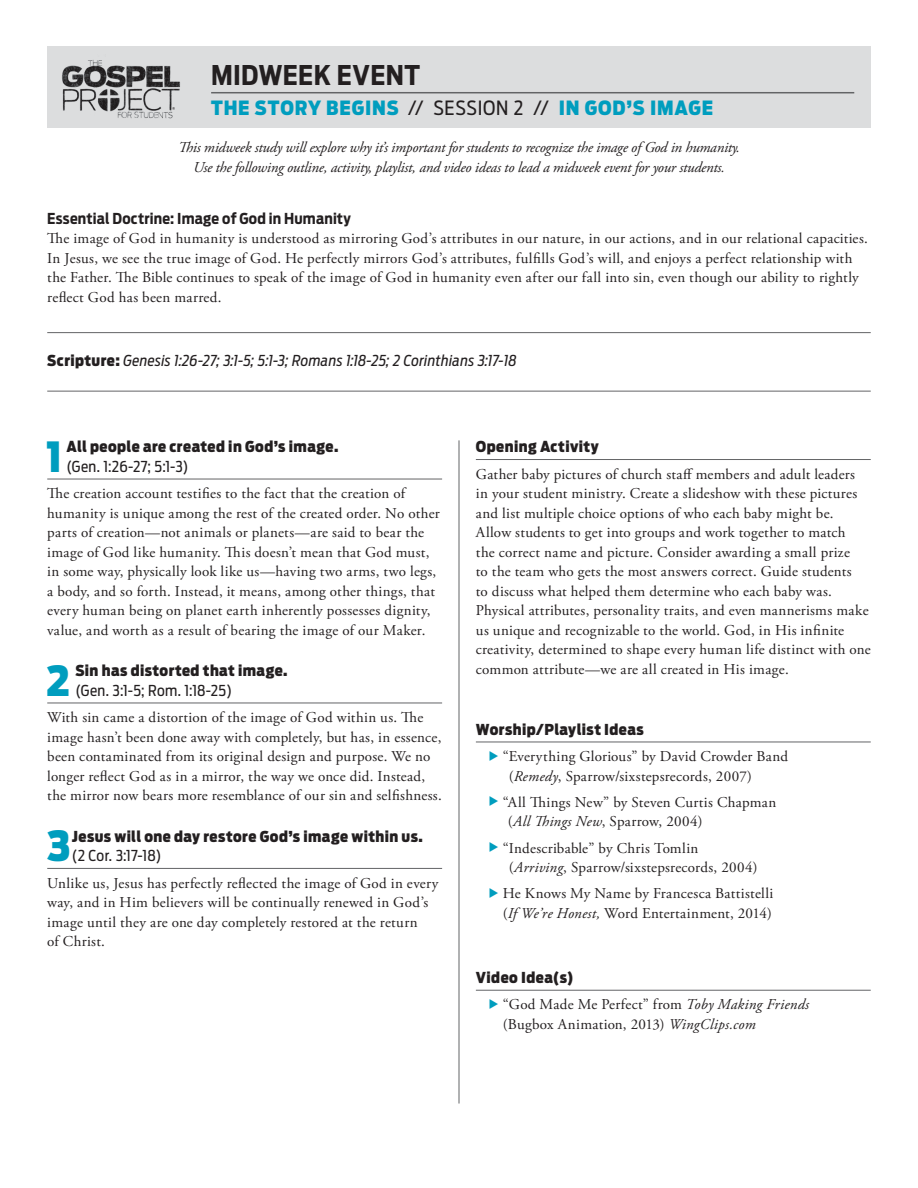
<style>
.page{position:relative;width:918px;height:1188px;background:#fff}
.page>*{position:absolute;margin:0;border:0;box-sizing:border-box;transform-origin:0 0}
.point{font:900 41.25px "Antenna Cond";color:#009dbe}
.t1{font:700 27px "Antenna Cond";letter-spacing:.01em;color:#231f20}
.session{font:900 19.5px "Antenna Cond";letter-spacing:.045em;color:#009dbe}
.body_noindent{font:15px/19.5px "Adobe Garamond Pro";letter-spacing:.02em;color:#231f20}
.directions{font:italic 15px/19.5px "Adobe Garamond Pro";letter-spacing:-.015em;color:#231f20;text-align:center}
.point-2{font:900 15px/19.5px "Antenna Cond";letter-spacing:.03em;color:#231f20}
.t2{font:italic 15px "Antenna Cond";letter-spacing:.02em;color:#231f20}
.subhead{font:900 15px "Antenna Cond";letter-spacing:.03em;color:#231f20}
.t3{font:700 15px "Antenna Cond";letter-spacing:.015em;color:#231f20}
.s1{font-weight:400;color:#231f20}
.s2{font-weight:900;font-style:normal}
.s3{font-weight:400}
.s4{font-style:italic}
</style>
<div class="page">
<div style="left:47px;top:47px;width:824px;height:81px;background:#dcddde"></div>
<hr style="left:47px;top:332px;width:824px;height:1px;background:#636466">
<hr style="left:47px;top:391px;width:824px;height:1px;background:#636466">
<hr style="left:211px;top:92px;width:643px;height:1px;background:#636466">
<img style="left:88px;top:60px;width:14px;height:3px">
<img style="left:62px;top:63px;width:118px;height:48px">
<img style="left:106px;top:111px;width:67px;height:8px">
<hr style="left:459px;top:440px;width:1px;height:664px;background:#636466">
<hr style="left:47px;top:479px;width:395px;height:1px;background:#636466">
<hr style="left:47px;top:703px;width:395px;height:1px;background:#636466">
<hr style="left:47px;top:868px;width:395px;height:1px;background:#636466">
<hr style="left:476px;top:459px;width:395px;height:1px;background:#636466">
<hr style="left:476px;top:742px;width:395px;height:1px;background:#636466">
<hr style="left:476px;top:990px;width:395px;height:1px;background:#636466">
<p class="t1" style="left:211px;top:59px;width:210px">MIDWEEK EVENT</p>
<p class="session" style="left:211px;top:97px;width:504px">THE STORY BEGINS <span class="s1">// SESSION 2 //</span> IN GOD’S IMAGE</p>
<p class="directions" style="left:178px;top:138px;width:563px">This midweek study will explore why it’s important for students to recognize the image of God in humanity.<br>Use the following outline, activity, playlist, and video ideas to lead a midweek event for your students.</p>
<p class="t3" style="left:47px;top:209px;width:305px">Essential Doctrine: Image of God in Humanity</p>
<p class="body_noindent" style="left:47px;top:229px;width:822px">The image of God in humanity is understood as mirroring God’s attributes in our nature, in our actions, and in our relational capacities.<br>In Jesus, we see the true image of God. He perfectly mirrors God’s attributes, fulfills God’s will, and enjoys a perfect relationship with the Father. The Bible continues to speak of the image of God in humanity even after our fall into sin, even though our ability to rightly reflect God has been marred.</p>
<p class="t2" style="left:47px;top:352px;width:471px"><span class="s2">Scripture:</span> Genesis 1:26-27; 3:1-5; 5:1-3; Romans 1:18-25; 2 Corinthians 3:17-18</p>
<p class="point" style="left:46px;top:432px;width:18px">1</p>
<p class="point-2" style="left:66px;top:437px;width:273px">All people are created in God’s image. <span class="s3">(Gen. 1:26-27; 5:1-3)</span></p>
<p class="body_noindent" style="left:47px;top:484px;width:394px">The creation account testifies to the fact that the creation of humanity is unique among the rest of the created order. No other parts of creation—not animals or planets—are said to bear the image of God like humanity. This doesn’t mean that God must, in some way, physically look like us—having two arms, two legs, a body, and so forth. Instead, it means, among other things, that every human being on planet earth inherently possesses dignity, value, and worth as a result of bearing the image of our Maker.</p>
<p class="point" style="left:47px;top:656px;width:25px">2</p>
<p class="point-2" style="left:75px;top:661px;width:214px">Sin has distorted that image. <span class="s3">(Gen. 3:1-5; Rom. 1:18-25)</span></p>
<p class="body_noindent" style="left:47px;top:708px;width:396px">With sin came a distortion of the image of God within us. The image hasn’t been done away with completely, but has, in essence, been contaminated from its original design and purpose. We no longer reflect God as in a mirror, the way we once did. Instead, the mirror now bears more resemblance of our sin and selfishness.</p>
<p class="point" style="left:47px;top:822px;width:25px">3</p>
<p class="point-2" style="left:72px;top:827px;width:353px">Jesus will one day restore God’s image within us. <span class="s3">(2 Cor. 3:17-18)</span></p>
<p class="body_noindent" style="left:47px;top:874px;width:393px">Unlike us, Jesus has perfectly reflected the image of God in every way, and in Him believers will be continually renewed in God’s image until they are one day completely restored at the return<br>of Christ.</p>
<p class="subhead" style="left:476px;top:438px;width:125px">Opening Activity</p>
<p class="body_noindent" style="left:476px;top:465px;width:396px">Gather baby pictures of church staff members and adult leaders in your student ministry. Create a slideshow with these pictures and list multiple choice options of who each baby might be.<br>Allow students to get into groups and work together to match<br>the correct name and picture. Consider awarding a small prize<br>to the team who gets the most answers correct. Guide students<br>to discuss what helped them determine who each baby was.<br>Physical attributes, personality traits, and even mannerisms make us unique and recognizable to the world. God, in His infinite creativity, determined to shape every human life distinct with one common attribute—we are all created in His image.</p>
<p class="subhead" style="left:476px;top:720px;width:170px">Worship/Playlist Ideas</p>
<p class="body_noindent" style="left:509px;top:747px;width:281px;text-indent:-6px">“Everything Glorious” by David Crowder Band (<span class="s4">Remedy</span>, Sparrow/sixstepsrecords, 2007)</p>
<p class="body_noindent" style="left:508px;top:793px;width:270px;text-indent:-5px">“All Things New” by Steven Curtis Chapman (<span class="s4">All Things New</span>, Sparrow, 2004)</p>
<p class="body_noindent" style="left:509px;top:839px;width:250px;text-indent:-6px">“Indescribable” by Chris Tomlin (<span class="s4">Arriving</span>, Sparrow/sixstepsrecords, 2004)</p>
<p class="body_noindent" style="left:503px;top:884px;width:272px">He Knows My Name by Francesca Battistelli (<span class="s4">If We’re Honest,</span> Word Entertainment, 2014)</p>
<p class="subhead" style="left:476px;top:969px;width:99px">Video Idea(s)</p>
<p class="body_noindent" style="left:503px;top:995px;width:308px">“God Made Me Perfect” from <span class="s4">Toby Making Friends </span>(Bugbox Animation, 2013) <span class="s4">WingClips.com</span></p>
</div>
